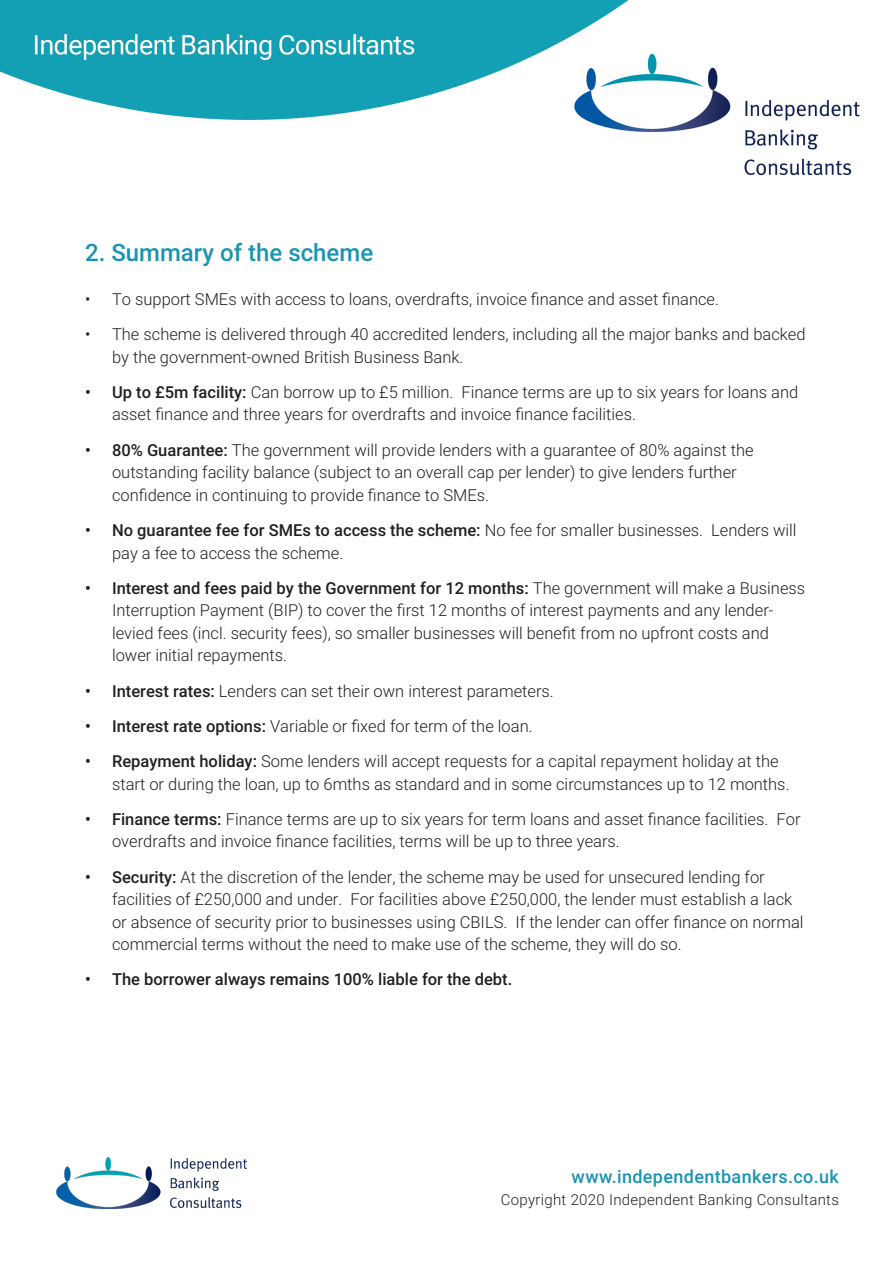
<style>
.page{position:relative;width:893px;height:1263px;background:#fff}
.page>*{position:absolute;margin:0;border:0;box-sizing:border-box;transform-origin:0 0}
.t1{font:500 24px "Roboto";color:#1b94b1}
.t2{font:500 18px "Roboto";letter-spacing:.02em;color:#1b94b1}
.t3{font:300 16.5px/22.5px "Roboto";color:#231f20}
.t4{font:500 16.5px "Roboto";color:#231f20}
.t5{font:300 15px "Roboto";letter-spacing:.02em;color:#231f20}
.s1{font-weight:500}
</style>
<div class="page">
<img style="left:0;top:0;width:860px;height:176px">
<img style="left:57px;top:1157px;width:189px;height:52px">
<p class="t1" style="left:85px;top:236px;width:290px">2. Summary of the scheme</p>
<p class="t3" style="left:85px;top:287px;width:636px">• To support SMEs with access to loans, overdrafts, invoice finance and asset finance.</p>
<p class="t3" style="left:112px;top:322px;width:695px;text-indent:-27px">• The scheme is delivered through 40 accredited lenders, including all the major banks and backed by the government-owned British Business Bank.</p>
<p class="t3" style="left:112px;top:380px;width:688px;text-indent:-27px"><span class="s1">• Up to £5m facility:</span> Can borrow up to £5 million. Finance terms are up to six years for loans and asset finance and three years for overdrafts and invoice finance facilities.</p>
<p class="t3" style="left:112px;top:438px;width:643px;text-indent:-27px"><span class="s1">• 80% Guarantee:</span> The government will provide lenders with a guarantee of 80% against the outstanding facility balance (subject to an overall cap per lender) to give lenders further confidence in continuing to provide finance to SMEs.</p>
<p class="t3" style="left:112px;top:518px;width:686px;text-indent:-27px"><span class="s1">• No guarantee fee for SMEs to access the scheme:</span> No fee for smaller businesses. Lenders will pay a fee to access the scheme.</p>
<p class="t3" style="left:112px;top:576px;width:695px;text-indent:-27px"><span class="s1">• Interest and fees paid by the Government for 12 months:</span> The government will make a Business Interruption Payment (BIP) to cover the first 12 months of interest payments and any lender&shy;levied fees (incl. security fees), so smaller businesses will benefit from no upfront costs and lower initial repayments.</p>
<p class="t3" style="left:85px;top:679px;width:470px"><span class="s1">• Interest rates:</span> Lenders can set their own interest parameters.</p>
<p class="t3" style="left:85px;top:714px;width:449px"><span class="s1">• Interest rate options:</span> Variable or fixed for term of the loan.</p>
<p class="t3" style="left:112px;top:749px;width:679px;text-indent:-27px"><span class="s1">• Repayment holiday:</span> Some lenders will accept requests for a capital repayment holiday at the start or during the loan, up to 6mths as standard and in some circumstances up to 12 months.</p>
<p class="t3" style="left:112px;top:807px;width:690px;text-indent:-27px"><span class="s1">• Finance terms:</span> Finance terms are up to six years for term loans and asset finance facilities. For overdrafts and invoice finance facilities, terms will be up to three years.</p>
<p class="t3" style="left:112px;top:865px;width:693px;text-indent:-27px"><span class="s1">• Security:</span> At the discretion of the lender, the scheme may be used for unsecured lending for facilities of £250,000 and under. For facilities above £250,000, the lender must establish a lack or absence of security prior to businesses using CBILS. If the lender can offer finance on normal commercial terms without the need to make use of the scheme, they will do so.</p>
<p class="t4" style="left:85px;top:968px;width:429px">• The borrower always remains 100% liable for the debt.</p>
<p class="t2" style="left:572px;top:1164px;width:269px">www.independentbankers.co.uk</p>
<p class="t5" style="left:501px;top:1189px;width:340px">Copyright 2020 Independent Banking Consultants</p>
</div>
